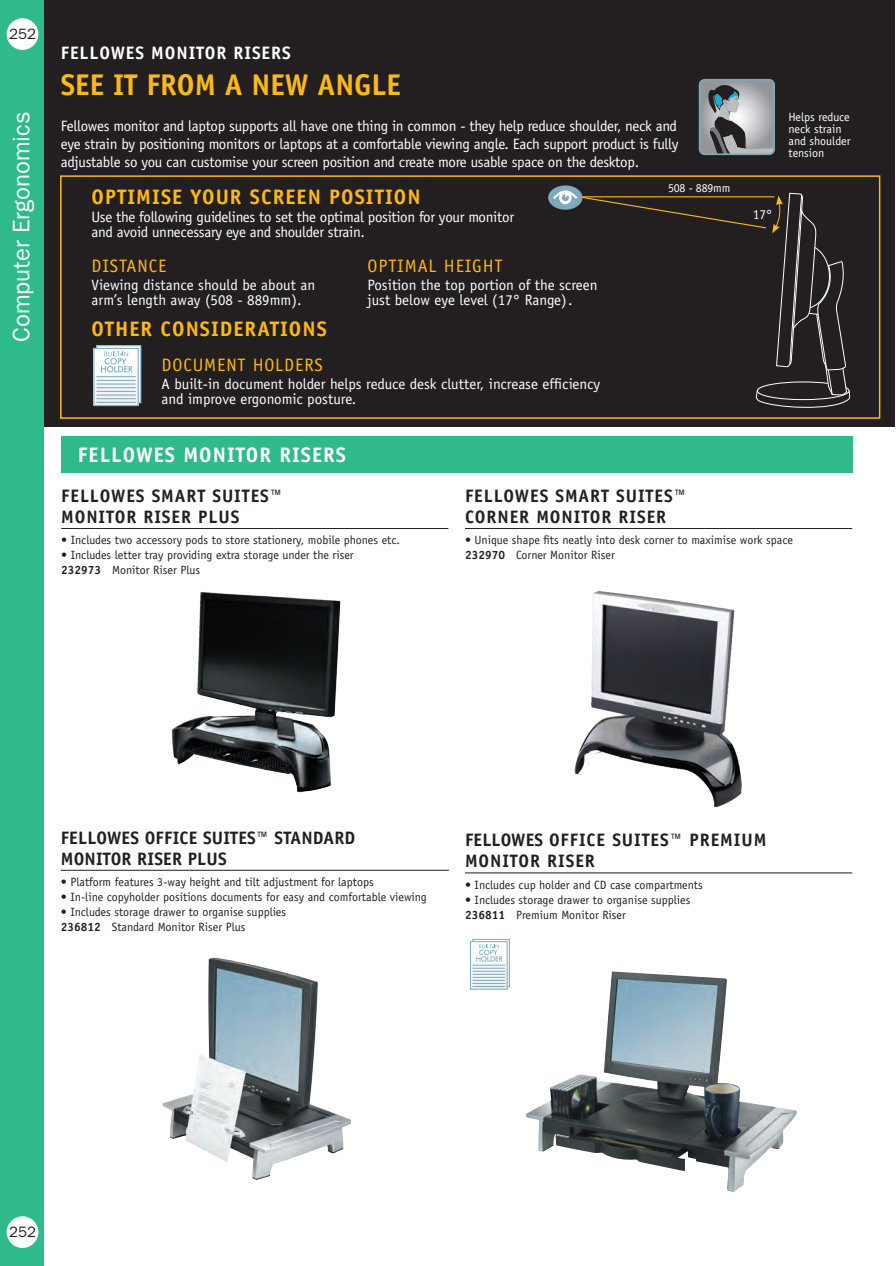
<style>
.page{position:relative;width:896px;height:1266px;background:#fff}
.page>*{position:absolute;margin:0;border:0;box-sizing:border-box;transform-origin:0 0}
.t1{font:700 30px "Officina Sans";color:#fcb814}
.t2{font:24px "Franklin Gothic";color:#fff}
.t3{font:700 21px "Officina Sans";letter-spacing:.05em;color:#fcb814}
.t4{font:700 21px "Officina Sans";letter-spacing:.05em;color:#fff}
.t5{font:700 18px/21px "Officina Sans";letter-spacing:.05em;color:#231f20}
.t6{font:700 18px/21px "Officina Sans";letter-spacing:.01em;color:#231f20}
.t7{font:18px "Officina Sans";letter-spacing:.05em;color:#fcb814}
.t8{font:700 18px "Officina Sans";letter-spacing:.05em;color:#fff}
.t9{font:15px/18px "Officina Sans";letter-spacing:-.02em;color:#fff;text-align:justify}
.t10{font:15px/15px "Officina Sans";color:#fff}
.t11{font:15px "Franklin Gothic";color:#231f20}
.t12{font:13.5px "Officina Sans";color:#fff}
.t13{font:12px/15px "Officina Sans";color:#231f20}
.t14{font:12px/12px "Officina Sans";color:#fff}
.t15{font:12px "Officina Sans";letter-spacing:-.02em;color:#fff}
.s1{font-weight:700}
</style>
<div class="page">
<div style="left:0;top:0;width:44px;height:1265px;background:#2fba8c"></div>
<div style="left:44px;top:0;width:850px;height:426px;background:#231f20"></div>
<div style="left:60px;top:175px;width:820px;height:244px;border:2px solid #fcb814"></div>
<svg style="left:701px;top:80px;width:73px;height:74px"></svg>
<div style="left:698px;top:79px;width:76px;height:76px;border:2px solid #7ea9be;border-radius:5px"></div>
<div style="left:96px;top:345px;width:45px;height:58px;border:1px solid #7ea9be"></div>
<svg style="left:95px;top:350px;width:42px;height:54px"></svg>
<div style="left:93px;top:348px;width:46px;height:58px;border:1px solid #7ea9be"></div>
<hr style="left:96px;top:402px;width:40px;height:1px;background:#7ea9be">
<hr style="left:96px;top:398px;width:40px;height:1px;background:#7ea9be">
<hr style="left:96px;top:394px;width:40px;height:1px;background:#7ea9be">
<hr style="left:96px;top:391px;width:40px;height:1px;background:#7ea9be">
<hr style="left:96px;top:387px;width:40px;height:1px;background:#7ea9be">
<hr style="left:96px;top:383px;width:40px;height:1px;background:#7ea9be">
<hr style="left:96px;top:380px;width:40px;height:1px;background:#7ea9be">
<hr style="left:96px;top:376px;width:40px;height:1px;background:#7ea9be">
<svg style="left:101px;top:351px;width:32px;height:21px"></svg>
<hr style="left:61px;top:528px;width:387px;height:1px;background:#231f20">
<img style="left:171px;top:592px;width:170px;height:201px">
<hr style="left:465px;top:528px;width:387px;height:1px;background:#231f20">
<svg style="left:548px;top:185px;width:34px;height:25px"></svg>
<svg style="left:550px;top:189px;width:300px;height:219px"></svg>
<img style="left:162px;top:957px;width:189px;height:223px">
<img style="left:526px;top:971px;width:270px;height:220px">
<hr style="left:465px;top:872px;width:387px;height:1px;background:#231f20">
<hr style="left:61px;top:869px;width:388px;height:1px;background:#231f20">
<svg style="left:507px;top:941px;width:1px;height:44px"></svg>
<div style="left:472px;top:938px;width:38px;height:49px;border:1px solid #7ea9be"></div>
<svg style="left:472px;top:943px;width:33px;height:44px"></svg>
<div style="left:470px;top:941px;width:37px;height:48px;border:1px solid #7ea9be"></div>
<hr style="left:472px;top:985px;width:33px;height:1px;background:#7ea9be">
<hr style="left:472px;top:982px;width:33px;height:1px;background:#7ea9be">
<hr style="left:472px;top:979px;width:33px;height:1px;background:#7ea9be">
<hr style="left:472px;top:976px;width:33px;height:1px;background:#7ea9be">
<hr style="left:472px;top:973px;width:33px;height:1px;background:#7ea9be">
<hr style="left:472px;top:970px;width:33px;height:1px;background:#7ea9be">
<hr style="left:472px;top:967px;width:33px;height:1px;background:#7ea9be">
<hr style="left:472px;top:964px;width:33px;height:1px;background:#7ea9be">
<svg style="left:476px;top:944px;width:26px;height:17px"></svg>
<div style="left:61px;top:436px;width:791px;height:36px;background:#2fba8c"></div>
<img style="left:574px;top:591px;width:168px;height:216px">
<div style="left:7px;top:18px;width:31px;height:32px;background:#fff;border-radius:50%"></div>
<div style="left:7px;top:1216px;width:31px;height:31px;background:#fff;border-radius:50%"></div>
<p class="t11" style="left:9px;top:26px;width:28px">252</p>
<h2 class="t2" style="left:7px;top:342px;width:232px;rotate:-90deg">Computer Ergonomics</h2>
<h3 class="t8" style="left:61px;top:41px;width:116px">FELLOWES MONITOR</h3>
<h3 class="t8" style="left:233px;top:41px;width:11px">RISERS</h3>
<h1 class="t1" style="left:61px;top:66px;width:15px">SEE</h1>
<h1 class="t1" style="left:113px;top:66px;width:286px">ITFROM ANEW ANGLE</h1>
<p class="t9" style="left:61px;top:117px;width:619px">Fellowes monitor and laptop supports all have one thing in common - they help reduce shoulder, neck and eye strain by positioning monitors or laptops at a comfortable viewing angle. Each support product is fully adjustable so you can customise your screen position and create more usable space on the desktop.</p>
<h3 class="t3" style="left:92px;top:183px;width:72px">OPTIMISE</h3>
<h3 class="t3" style="left:190px;top:183px;width:14px">YOUR</h3>
<h3 class="t3" style="left:250px;top:183px;width:35px">SCREEN</h3>
<h3 class="t3" style="left:329px;top:183px;width:24px">POSITION</h3>
<p class="t9" style="left:92px;top:209px;width:424px;line-height:15px">Use the following guidelines to set the optimal position for your monitor and avoid unnecessary eye and shoulder strain.</p>
<p class="t15" style="left:668px;top:181px;width:64px">508 - 889mm</p>
<h3 class="t7" style="left:92px;top:255px;width:76px">DISTANCE</h3>
<p class="t10" style="left:92px;top:277px;width:225px">Viewing distance should be about an arm’s length away (508 - 889mm).</p>
<h3 class="t3" style="left:92px;top:315px;width:13px">OTHER</h3>
<h3 class="t3" style="left:161px;top:315px;width:24px">CONSI</h3>
<h3 class="t3" style="left:220px;top:315px;width:26px">DERATIONS</h3>
<h3 class="t7" style="left:367px;top:255px;width:137px">OPTIMAL HEIGHT</h3>
<p class="t10" style="left:367px;top:277px;width:231px">Position the top portion of the screen just below eye level (17° Range).</p>
<h3 class="t7" style="left:161px;top:354px;width:163px">DOCUMENT HOLDERS</h3>
<p class="t10" style="left:161px;top:376px;width:440px">A built-in document holder helps reduce desk clutter, increase efficiency and improve ergonomic posture.</p>
<h3 class="t4" style="left:78px;top:442px;width:270px">FELLOWES MONITOR RISERS</h3>
<p class="t14" style="left:788px;top:111px;width:64px">Helps reduce neck strain and shoulder tension</p>
<p class="t12" style="left:752px;top:207px;width:21px">17°</p>
<h3 class="t5" style="left:61px;top:485px;width:223px">FELLOWES SMART SUITES™<br>MONITOR RISER PLUS</h3>
<p class="t13" style="left:61px;top:532px;width:340px">• Includes two accessory pods to store stationery, mobile phones etc.</p>
<p class="t13" style="left:61px;top:547px;width:294px">• Includes letter tray providing extra storage under the riser<br><span class="s1">232973</span> Monitor Riser Plus</p>
<h3 class="t5" style="left:465px;top:485px;width:223px">FELLOWES SMART SUITES™<br>CORNER MONITOR RISER</h3>
<p class="t13" style="left:465px;top:532px;width:329px">• Unique shape fits neatly into desk corner to maximise work space<br><span class="s1">232970</span> Corner Monitor Riser</p>
<h3 class="t6" style="left:61px;top:826px;width:293px">FELLOWES OFFICE SUITES™ STANDARD<br>MONITOR RISER PLUS</h3>
<p class="t13" style="left:61px;top:874px;width:314px">• Platform features 3-way height and tilt adjustment for laptops</p>
<p class="t13" style="left:61px;top:889px;width:367px">• In-line copyholder positions documents for easy and comfortable viewing</p>
<p class="t13" style="left:61px;top:904px;width:227px">• Includes storage drawer to organise supplies<br><span class="s1">236812</span> Standard Monitor Riser Plus</p>
<h3 class="t5" style="left:465px;top:829px;width:300px">FELL OWES OFFICE SUITES™ PREMIUM<br>MONITOR RISER</h3>
<p class="t13" style="left:465px;top:877px;width:239px">• Includes cup holder and CD case compartments</p>
<p class="t13" style="left:465px;top:892px;width:227px">• Includes storage drawer to organise supplies<br><span class="s1">236811</span> Premium Monitor Riser</p>
<p class="t11" style="left:9px;top:1223px;width:28px">252</p>
</div>
